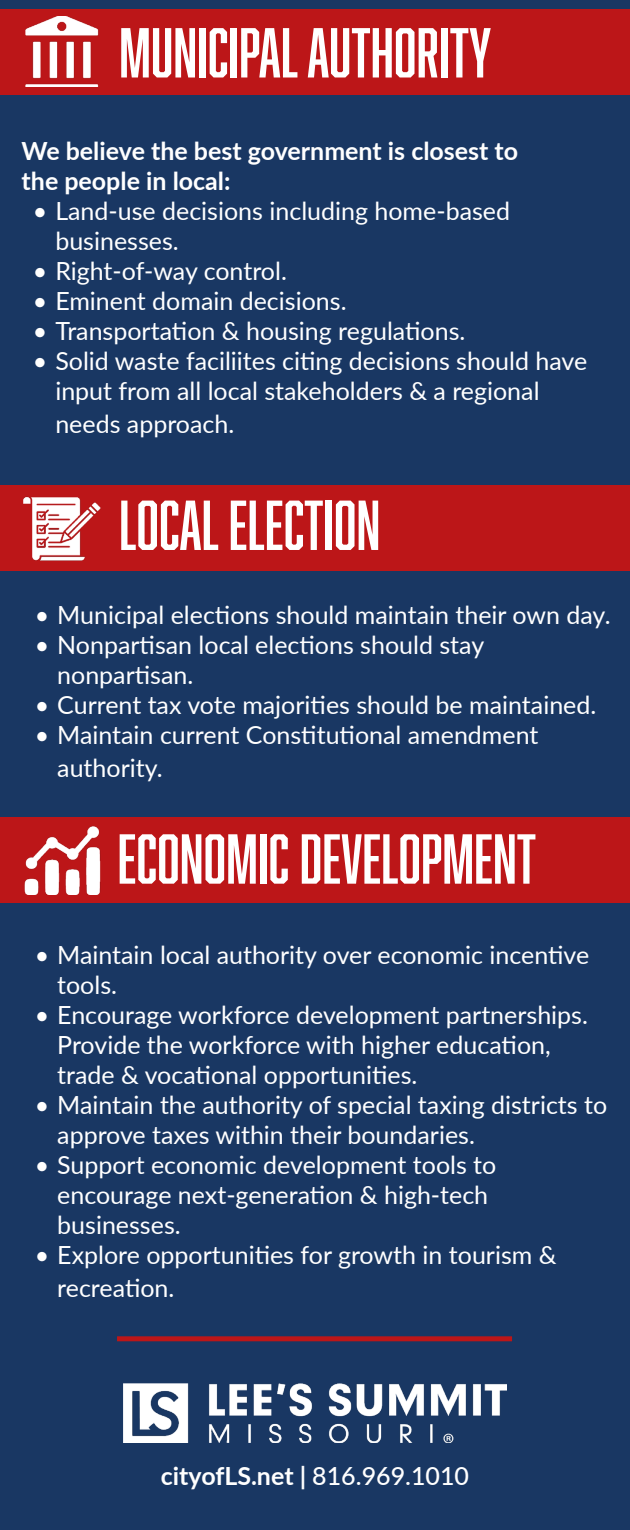
<style>
.page{position:relative;width:630px;height:1530px;background:#193763}
.page>*{position:absolute;margin:0;border:0;box-sizing:border-box;transform-origin:0 0}
.t1{font:65px "Abolition";color:#fff}
.t2{font:25px/30px "Lato";color:#fff}
.t3{font:700 25px "Lato";color:#fff}
.s1{font-weight:500}
</style>
<div class="page">
<div style="left:0;top:9px;width:630px;height:86px;background:#bc1618"></div>
<img style="left:25px;top:17px;width:74px;height:70px">
<div style="left:0;top:486px;width:630px;height:85px;background:#bc1618"></div>
<img style="left:23px;top:496px;width:78px;height:65px">
<div style="left:0;top:817px;width:630px;height:86px;background:#bc1618"></div>
<img style="left:24px;top:826px;width:77px;height:68px">
<div style="left:117px;top:1336px;width:395px;height:5px;background:#bc1618"></div>
<img style="left:124px;top:1384px;width:382px;height:59px">
<p class="t1" style="left:119px;top:15px;width:374px">MUNICIPAL AUTHORITY</p>
<p class="t3" style="left:22px;top:133px;width:498px">We believe the best government is closest to</p>
<p class="t3" style="left:22px;top:163px;width:210px">the people in local:</p>
<p class="t2" style="left:55px;top:195px;width:456px;text-indent:-22px">• Land-use decisions including home-based businesses.</p>
<p class="t2" style="left:33px;top:255px;width:256px">• Right-of-way control.</p>
<p class="t2" style="left:33px;top:285px;width:315px">• Eminent domain decisions.</p>
<p class="t2" style="left:33px;top:315px;width:434px">• Transportation &amp; housing regulations.</p>
<p class="t2" style="left:55px;top:345px;width:534px;text-indent:-22px">• Solid waste faciliites citing decisions should have input from all local stakeholders &amp; a regional</p>
<p class="t2" style="left:55px;top:408px;width:180px">needs approach.</p>
<p class="t1" style="left:119px;top:488px;width:263px">LOCAL ELECTION</p>
<p class="t2" style="left:35px;top:599px;width:577px">• Municipal elections should maintain their own day.</p>
<p class="t2" style="left:57px;top:629px;width:429px;text-indent:-22px">• Nonpartisan local elections should stay nonpartisan.</p>
<p class="t2" style="left:35px;top:689px;width:563px">• Current tax vote majorities should be maintained.</p>
<p class="t2" style="left:57px;top:717px;width:483px;line-height:33px;text-indent:-22px">• Maintain current Constitutional amendment authority.</p>
<p class="t1" style="left:118px;top:821px;width:420px">ECONOMIC DEVELOPMENT</p>
<p class="t2" style="left:57px;top:939px;width:534px;text-indent:-22px">• Maintain local authority over economic incentive tools.</p>
<p class="t2" style="left:57px;top:999px;width:532px;text-indent:-22px">• Encourage workforce development partnerships.<br>Provide the workforce with higher education, trade &amp; vocational opportunities.</p>
<p class="t2" style="left:57px;top:1089px;width:552px;text-indent:-22px">• Maintain the authority of special taxing districts to approve taxes within their boundaries.</p>
<p class="t2" style="left:57px;top:1149px;width:441px;text-indent:-22px">• Support economic development tools to encourage next-generation &amp; high-tech businesses.</p>
<p class="t2" style="left:57px;top:1238px;width:501px;line-height:33px;text-indent:-22px">• Explore opportunities for growth in tourism &amp; recreation.</p>
<p class="t3" style="left:161px;top:1458px;width:310px">cityofLS.net | <span class="s1">816.969.1010</span></p>
</div>
